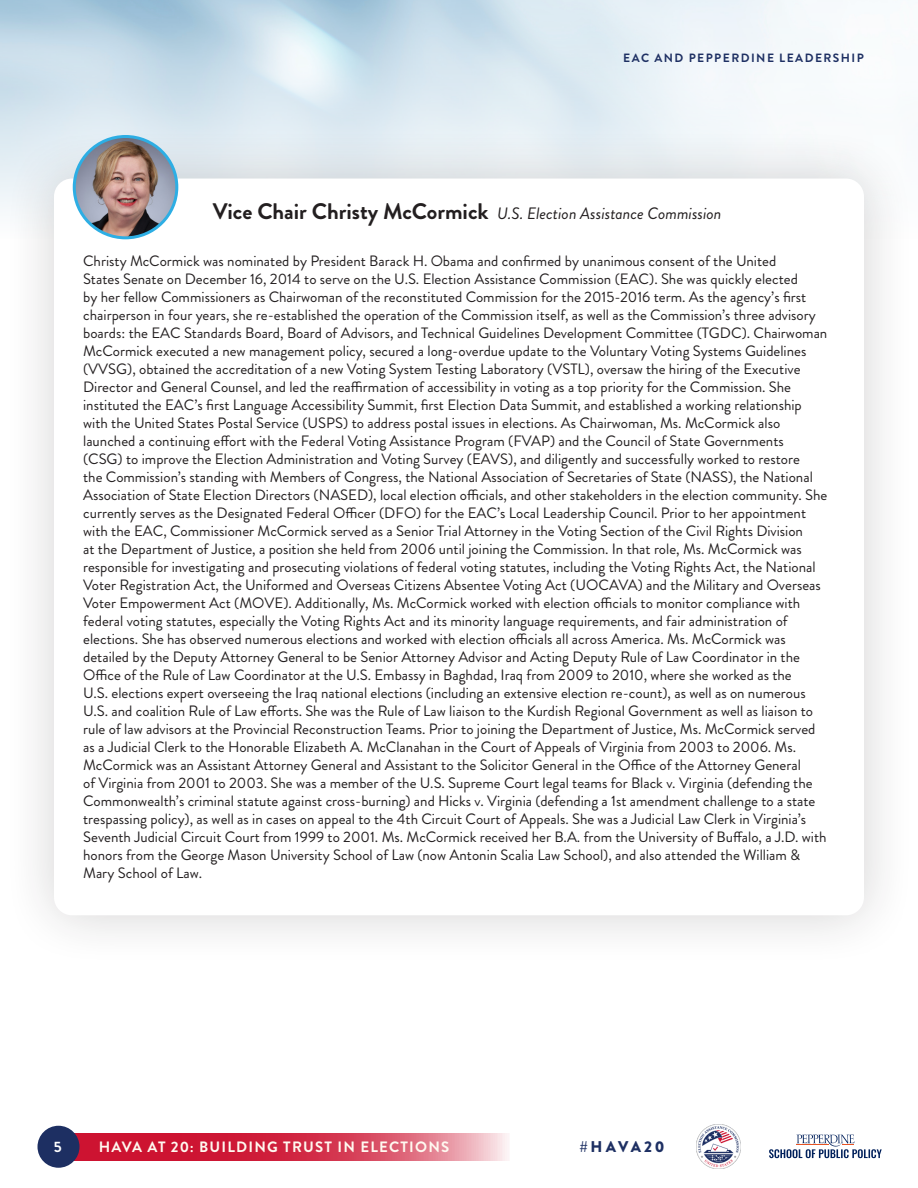
<style>
.page{position:relative;width:918px;height:1188px;background:#fff}
.page>*{position:absolute;margin:0;border:0;box-sizing:border-box;transform-origin:0 0}
.Body{font:italic 16.5px "Brandon Grotesque";color:#231f20}
.t1{font:900 15.6px "Brandon Grotesque";letter-spacing:.18em;color:#1e3063}
.Body_NEW{font:15px/18px "Brandon Grotesque";color:#231f20}
.t2{font:700 15px "Brandon Grotesque";letter-spacing:.08em;color:#fff9f0}
.t3{font:700 15px "Brandon Grotesque";color:#fff}
.t4{font:700 12px "Brandon Grotesque";letter-spacing:.12em;color:#1e3063}
.s1{font-weight:700;font-style:normal;font-size:22.5px}
</style>
<div class="page">
<div style="left:1px;top:126px;width:916px;height:842px;background:#231f20;opacity:.2"></div>
<div style="left:54px;top:179px;width:810px;height:736px;background:#fff;border-radius:18px"></div>
<img style="left:74px;top:136px;width:103px;height:102px">
<div style="left:73px;top:135px;width:105px;height:104px;border:3px solid #2daee4;border-radius:50%"></div>
<svg style="left:75px;top:1133px;width:434px;height:28px;background:#d7445b"></svg>
<div style="left:38px;top:1126px;width:42px;height:42px;background:#1d2f62;border-radius:50%"></div>
<svg style="left:769px;top:1135px;width:113px;height:23px"></svg>
<img style="left:696px;top:1124px;width:44px;height:44px">
<p class="t4" style="left:623px;top:50px;width:242px">EAC AND PEPPERDINE LEADERSHIP</p>
<p class="Body" style="left:213px;top:202px;width:510px"><span class="s1">Vice Chair Christy McCormick</span> U.S. Election Assistance Commission</p>
<p class="Body_NEW" style="left:83px;top:253px;width:746px">Christy McCormick was nominated by President Barack H. Obama and confirmed by unanimous consent of the United<br>States Senate on December 16, 2014 to serve on the U.S. Election Assistance Commission (EAC). She was quickly elected<br>by her fellow Commissioners as Chairwoman of the reconstituted Commission for the 2015-2016 term. As the agency’s first chairperson in four years, she re-established the operation of the Commission itself, as well as the Commission’s three advisory boards: the EAC Standards Board, Board of Advisors, and Technical Guidelines Development Committee (TGDC). Chairwoman McCormick executed a new management policy, secured a long-overdue update to the Voluntary Voting Systems Guidelines (VVSG), obtained the accreditation of a new Voting System Testing Laboratory (VSTL), oversaw the hiring of the Executive Director and General Counsel, and led the reaffirmation of accessibility in voting as a top priority for the Commission. She instituted the EAC’s first Language Accessibility Summit, first Election Data Summit, and established a working relationship with the United States Postal Service (USPS) to address postal issues in elections. As Chairwoman, Ms. McCormick also launched a continuing effort with the Federal Voting Assistance Program (FVAP) and the Council of State Governments<br>(CSG) to improve the Election Administration and Voting Survey (EAVS), and diligently and successfully worked to restore<br>the Commission’s standing with Members of Congress, the National Association of Secretaries of State (NASS), the National Association of State Election Directors (NASED), local election officials, and other stakeholders in the election community. She currently serves as the Designated Federal Officer (DFO) for the EAC’s Local Leadership Council. Prior to her appointment with the EAC, Commissioner McCormick served as a Senior Trial Attorney in the Voting Section of the Civil Rights Division<br>at the Department of Justice, a position she held from 2006 until joining the Commission. In that role, Ms. McCormick was responsible for investigating and prosecuting violations of federal voting statutes, including the Voting Rights Act, the National Voter Registration Act, the Uniformed and Overseas Citizens Absentee Voting Act (UOCAVA) and the Military and Overseas Voter Empowerment Act (MOVE). Additionally, Ms. McCormick worked with election officials to monitor compliance with federal voting statutes, especially the Voting Rights Act and its minority language requirements, and fair administration of elections. She has observed numerous elections and worked with election officials all across America. Ms. McCormick was detailed by the Deputy Attorney General to be Senior Attorney Advisor and Acting Deputy Rule of Law Coordinator in the Office of the Rule of Law Coordinator at the U.S. Embassy in Baghdad, Iraq from 2009 to 2010, where she worked as the<br>U.S. elections expert overseeing the Iraq national elections (including an extensive election re-count), as well as on numerous U.S. and coalition Rule of Law efforts. She was the Rule of Law liaison to the Kurdish Regional Government as well as liaison to rule of law advisors at the Provincial Reconstruction Teams. Prior to joining the Department of Justice, Ms. McCormick served as a Judicial Clerk to the Honorable Elizabeth A. McClanahan in the Court of Appeals of Virginia from 2003 to 2006. Ms.<br>McCormick was an Assistant Attorney General and Assistant to the Solicitor General in the Office of the Attorney General<br>of Virginia from 2001 to 2003. She was a member of the U.S. Supreme Court legal teams for Black v. Virginia (defending the Commonwealth’s criminal statute against cross-burning) and Hicks v. Virginia (defending a 1st amendment challenge to a state trespassing policy), as well as in cases on appeal to the 4th Circuit Court of Appeals. She was a Judicial Law Clerk in Virginia’s Seventh Judicial Circuit Court from 1999 to 2001. Ms. McCormick received her B.A. from the University of Buffalo, a J.D. with honors from the George Mason University School of Law (now Antonin Scalia Law School), and also attended the William &amp; Mary School of Law.</p>
<p class="t3" style="left:54px;top:1136px;width:9px">5</p>
<p class="t2" style="left:99px;top:1136px;width:352px">HAVA AT 20: BUILDING TRUST IN ELECTIONS</p>
<p class="t1" style="left:579px;top:1135px;width:87px">#HAVA20</p>
</div>
